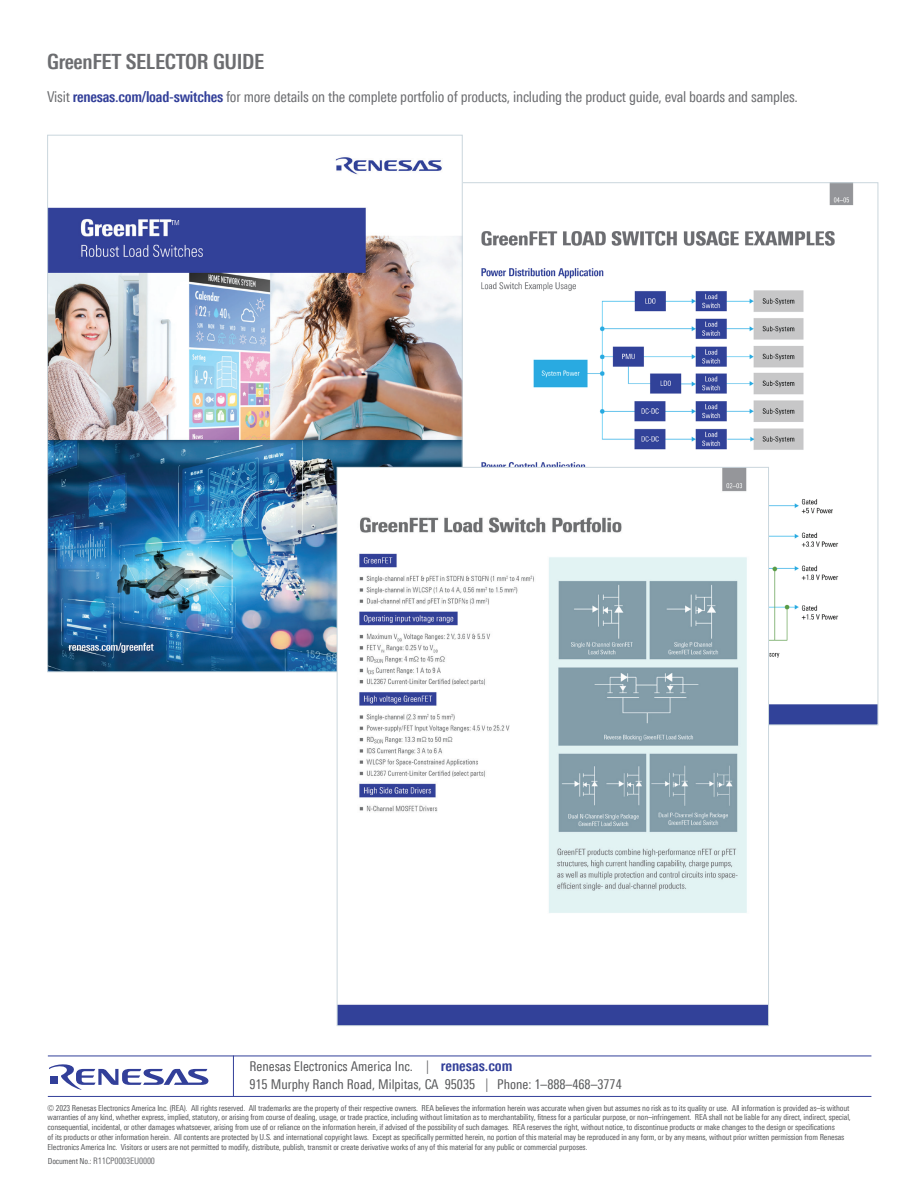
<style>
.page{position:relative;width:918px;height:1188px;background:#fff}
.page>*{position:absolute;margin:0;border:0;box-sizing:border-box;transform-origin:0 0}
.t1{font:700 21px "Linotype Univers 620 Cn";letter-spacing:-.015em;color:#6c6d70}
.t2{font:15px "Linotype Univers 420 Cn";letter-spacing:-.015em;color:#6c6d70}
.t3{font:13.5px/18px "Linotype Univers 420 Cn";color:#57585a}
.t4{font:9px "Linotype Univers 420 Cn";letter-spacing:-.015em;color:#6c6d70}
.t5{font:8.25px/9.8px "Linotype Univers 420 Cn";letter-spacing:-.015em;color:#57585a}
.s1{font-family:"Linotype Univers 620 Cn";font-weight:700;color:#323f99}
.s2{font-family:"Linotype Univers 620 Cn";font-weight:700;font-size:15px;color:#323f99}
.s3{font-size:8.25px;color:#57585a}
</style>
<div class="page">
<svg style="left:49px;top:1064px;width:159px;height:26px"></svg>
<hr style="left:48px;top:1056px;width:823px;height:1px;background:#323f99">
<hr style="left:48px;top:1096px;width:823px;height:1px;background:#323f99">
<hr style="left:233px;top:1056px;width:1px;height:40px;background:#323f99">
<img style="left:481px;top:184px;width:395px;height:539px">
<img style="left:49px;top:157px;width:412px;height:513px">
<img style="left:339px;top:469px;width:428px;height:555px">
<h1 class="t1" style="left:47px;top:49px;width:219px">GreenFET SELECTOR GUIDE</h1>
<h2 class="t2" style="left:47px;top:88px;width:752px">Visit <span class="s1">renesas.com/load-switches</span> for more details on the complete portfolio of products, including the product guide, eval boards and samples.</h2>
<h3 class="t3" style="left:249px;top:1057px;width:374px">Renesas Electronics America Inc. | <span class="s2">renesas.com<br></span>915 Murphy Ranch Road, Milpitas, CA 95035 | Phone: 1–888–468–3774</h3>
<p class="t5" style="left:48px;top:1103px;width:805px">© 2023 Renesas Electronics America Inc. (REA). All rights reserved. All trademarks are the property of their respective owners. REA believes the information herein was accurate when given but assumes no risk as to its quality or use. All information is provided as–is without warranties of any kind, whether express, implied, statutory, or arising from course of dealing, usage, or trade practice, including without limitation as to merchantability, fitness for a particular purpose, or non–infringement. REA shall not be liable for any direct, indirect, special, consequential, incidental, or other damages whatsoever, arising from use of or reliance on the information herein, if advised of the possibility of such damages. REA reserves the right, without notice, to discontinue products or make changes to the design or specifications<br>of its products or other information herein. All contents are protected by U.S. and international copyright laws. Except as specifically permitted herein, no portion of this material may be reproduced in any form, or by any means, without prior written permission from Renesas Electronics America Inc. Visitors or users are not permitted to modify, distribute, publish, transmit or create derivative works of any of this material for any public or commercial purposes.</p>
<p class="t4" style="left:48px;top:1156px;width:109px"><span class="s3">Document No.:</span> R11CP0003EU0000</p>
</div>
